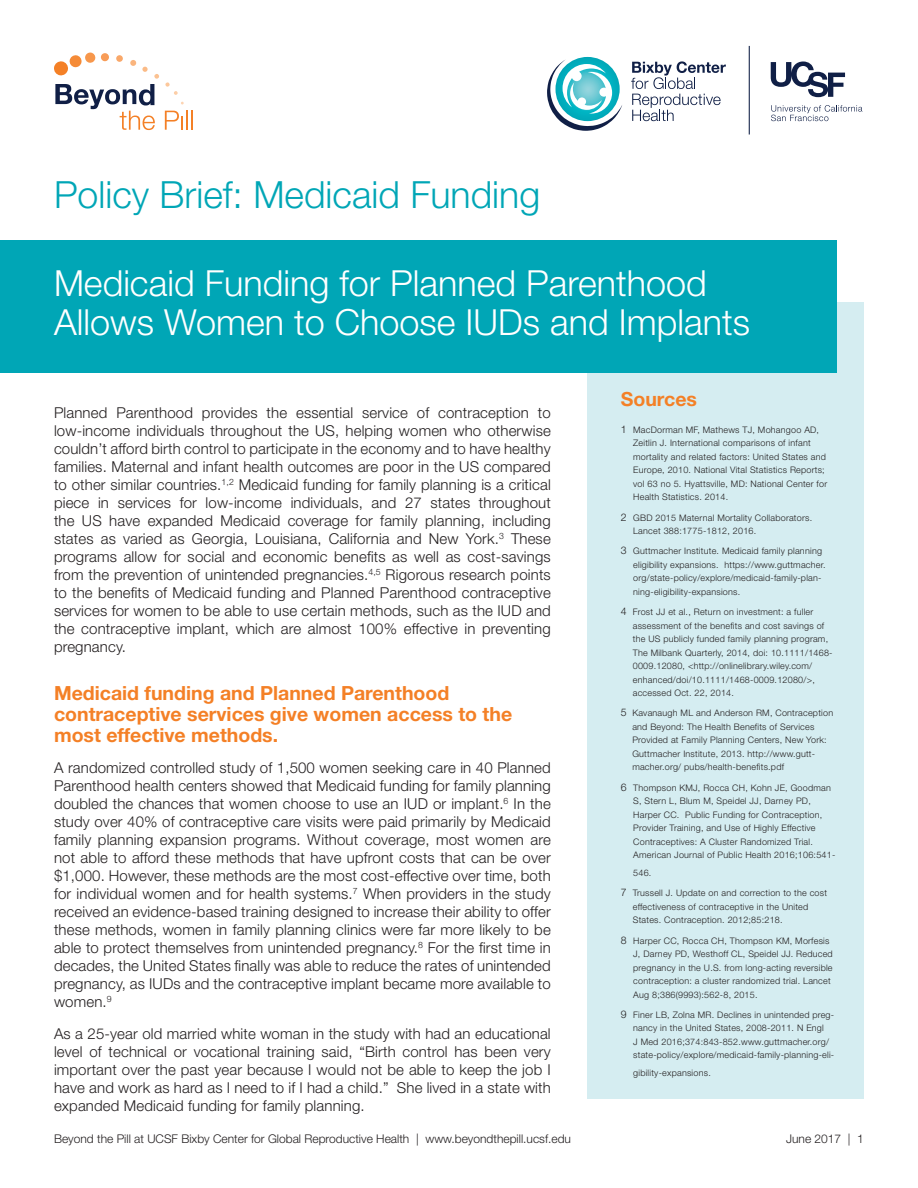
<style>
.page{position:relative;width:918px;height:1188px;background:#fff}
.page>*{position:absolute;margin:0;border:0;box-sizing:border-box;transform-origin:0 0}
.t1{font:300 37.5px "Helvetica Neue LT Std";color:#00a6b6}
.t2{font:300 36px/39px "Helvetica Neue LT Std";color:#fff}
.t3{font:700 19.5px/21px "Helvetica Neue LT Std";color:#f48026}
.Body{font:300 15px/18px "Helvetica Neue LT Std";letter-spacing:.01em;color:#231f20;text-align:justify}
.t4{font:300 12px "Helvetica Neue LT Std";color:#231f20}
.t5{font:300 9px/13.5px "Helvetica Neue LT Std";letter-spacing:.025em;color:#231f20}
.s1{font-size:10.5px}
</style>
<div class="page">
<div style="left:588px;top:302px;width:276px;height:796px;background:#d5edf1"></div>
<div style="left:0;top:241px;width:837px;height:132px;background:#00a6b6"></div>
<svg style="left:547px;top:59px;width:75px;height:72px"></svg>
<svg style="left:631px;top:61px;width:95px;height:60px"></svg>
<hr style="left:749px;top:46px;width:1px;height:89px;background:#101f46">
<svg style="left:771px;top:105px;width:91px;height:16px"></svg>
<svg style="left:771px;top:61px;width:74px;height:36px"></svg>
<svg style="left:85px;top:53px;width:11px;height:10px"></svg>
<svg style="left:165px;top:82px;width:13px;height:13px"></svg>
<svg style="left:54px;top:55px;width:105px;height:75px"></svg>
<svg style="left:165px;top:111px;width:28px;height:19px"></svg>
<h2 class="t1" style="left:54px;top:172px;width:488px">Policy Brief: Medicaid Funding</h2>
<p class="t2" style="left:54px;top:263px;width:698px">Medicaid Funding for Planned Parenthood<br>Allows Women to Choose IUDs and Implants</p>
<p class="Body" style="left:54px;top:403px;width:498px">Planned Parenthood provides the essential service of contraception to low-income individuals throughout the US, helping women who otherwise couldn’t afford birth control to participate in the economy and to have healthy families. Maternal and infant health outcomes are poor in the US compared to other similar countries.<sup>1,2</sup> Medicaid funding for family planning is a critical piece in services for low-income individuals, and 27 states throughout the US have expanded Medicaid coverage for family planning, including states as varied as Georgia, Louisiana, California and New York.<sup>3</sup> These programs allow for social and economic benefits as well as cost-savings from the prevention of unintended pregnancies.<sup>4,5</sup> Rigorous research points to the benefits of Medicaid funding and Planned Parenthood contraceptive services for women to be able to use certain methods, such as the IUD and the contraceptive implant, which are almost 100% effective in preventing pregnancy.</p>
<h2 class="t3" style="left:54px;top:682px;width:460px">Medicaid funding and Planned Parenthood contraceptive services give women access to the most effective methods.</h2>
<p class="Body" style="left:54px;top:759px;width:498px">A randomized controlled study of 1,500 women seeking care in 40 Planned Parenthood health centers showed that Medicaid funding for family planning doubled the chances that women choose to use an IUD or implant.<sup>6</sup> In the study over 40% of contraceptive care visits were paid primarily by Medicaid family planning expansion programs. Without coverage, most women are not able to afford these methods that have upfront costs that can be over $1,000. However, these methods are the most cost-effective over time, both for individual women and for health systems.<sup>7</sup> When providers in the study received an evidence-based training designed to increase their ability to offer these methods, women in family planning clinics were far more likely to be able to protect themselves from unintended pregnancy.<sup>8</sup> For the first time in decades, the United States finally was able to reduce the rates of unintended pregnancy, as IUDs and the contraceptive implant became more available to women.<sup>9</sup></p>
<p class="Body" style="left:54px;top:1024px;width:498px">As a 25-year old married white woman in the study with had an educational level of technical or vocational training said, “Birth control has been very important over the past year because I would not be able to keep the job I have and work as hard as I need to if I had a child.” She lived in a state with expanded Medicaid funding for family planning.</p>
<h2 class="t3" style="left:621px;top:388px;width:78px">Sources</h2>
<p class="t5" style="left:633px;top:423px;width:196px;text-indent:-12px"><span class="s1">1</span> MacDorman MF, Mathews TJ, Mohangoo AD, Zeitlin J. International comparisons of infant mortality and related factors: United States and Europe, 2010. National Vital Statistics Reports; vol 63 no 5. Hyattsville, MD: National Center for Health Statistics. 2014.</p>
<p class="t5" style="left:633px;top:511px;width:180px;text-indent:-12px"><span class="s1">2</span> GBD 2015 Maternal Mortality Collaborators.<br>Lancet 388:1775-1812, 2016.</p>
<p class="t5" style="left:633px;top:544px;width:194px;text-indent:-12px"><span class="s1">3</span> Guttmacher Institute. Medicaid family planning eligibility expansions. https://www.guttmacher. org/state-policy/explore/medicaid-family-plan&shy;ning-eligibility-expansions.</p>
<p class="t5" style="left:633px;top:605px;width:201px;text-indent:-12px"><span class="s1">4</span> Frost JJ et al., Return on investment: a fuller assessment of the benefits and cost savings of the US publicly funded family planning program, The Milbank Quarterly, 2014, doi: 10.1111/1468- 0009.12080, &lt;http://onlinelibrary.wiley.com/ enhanced/doi/10.1111/1468-0009.12080/&gt;, accessed Oct. 22, 2014.</p>
<p class="t5" style="left:632px;top:706px;width:202px;text-indent:-12px"><span class="s1">5</span> Kavanaugh ML and Anderson RM, Contraception and Beyond: The Health Benefits of Services Provided at Family Planning Centers, New York:<br>Guttmacher Institute, 2013. http://www.gutt&shy;macher.org/ pubs/health-benefits.pdf</p>
<p class="t5" style="left:633px;top:781px;width:204px;text-indent:-12px"><span class="s1">6</span> Thompson KMJ, Rocca CH, Kohn JE, Goodman S, Stern L, Blum M, Speidel JJ, Darney PD, Harper CC. Public Funding for Contraception, Provider Training, and Use of Highly Effective Contraceptives: A Cluster Randomized Trial.<br>American Journal of Public Health 2016;106:541-</p>
<p class="t5" style="left:633px;top:866px;width:20px">546.</p>
<p class="t5" style="left:633px;top:886px;width:196px;text-indent:-12px"><span class="s1">7</span> Trussell J. Update on and correction to the cost effectiveness of contraceptive in the United<br>States. Contraception. 2012;85:218.</p>
<p class="t5" style="left:633px;top:934px;width:201px;text-indent:-12px"><span class="s1">8</span> Harper CC, Rocca CH, Thompson KM, Morfesis J, Darney PD, Westhoff CL, Speidel JJ. Reduced pregnancy in the U.S. from long-acting reversible contraception: a cluster randomized trial. Lancet Aug 8;386(9993):562-8, 2015.</p>
<p class="t5" style="left:633px;top:1008px;width:203px;text-indent:-12px"><span class="s1">9</span> Finer LB, Zolna MR. Declines in unintended preg&shy;nancy in the United States, 2008-2011. N Engl<br>J Med 2016;374:843-852.www.guttmacher.org/ state-policy/explore/medicaid-family-planning-eli-</p>
<p class="t5" style="left:633px;top:1066px;width:79px">gibility-expansions.</p>
<p class="t4" style="left:54px;top:1131px;width:519px">Beyond the Pill at UCSF Bixby Center for Global Reproductive Health | www.beyondthepill.ucsf.edu</p>
<p class="t4" style="left:786px;top:1131px;width:79px">June 2017 | 1</p>
</div>
